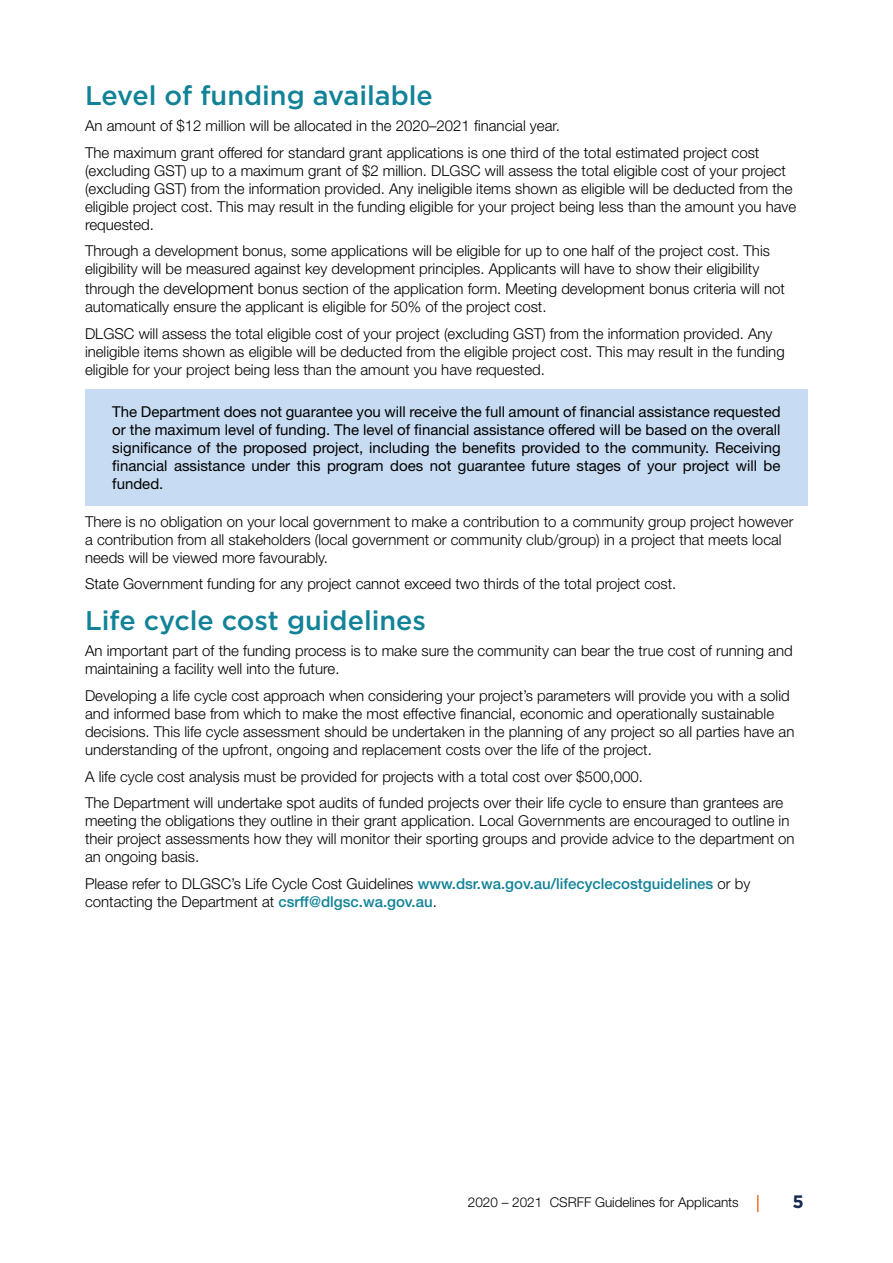
<style>
.page{position:relative;width:893px;height:1263px;background:#fff}
.page>*{position:absolute;margin:0;border:0;box-sizing:border-box;transform-origin:0 0}
.t1{font:500 27px "Gotham";color:#118297}
.t2{font:700 18px "Gotham";color:#192951}
.t3{font:300 15px/18px "Helvetica Neue LT Std";color:#000}
.t4{font:15px/18px "Helvetica Neue LT Std";color:#000;text-align:justify}
.t5{font:300 13.5px "Helvetica Neue LT Std";color:#000}
.s1{font-size:16.5px}
.s2{font-weight:500;color:#118297}
</style>
<div class="page">
<svg style="left:757px;top:1195px;width:1px;height:17px"></svg>
<div style="left:85px;top:389px;width:723px;height:117px;background:#c7dcf2"></div>
<h1 class="t1" style="left:85px;top:80px;width:349px">Level of funding available</h1>
<p class="t3" style="left:85px;top:112px;width:676px;line-height:26.5px">An amount of $12 million will be allocated in the 2020–2021 financial year.<br>The maximum grant offered for standard grant applications is one third of the total estimated project cost</p>
<p class="t3" style="left:85px;top:161px;width:713px">(excluding GST) up to a maximum grant of $2 million. DLGSC will assess the total eligible cost of your project (excluding GST) from the information provided. Any ineligible items shown as eligible will be deducted from the eligible project cost. This may result in the funding eligible for your project being less than the amount you have requested.</p>
<p class="t3" style="left:85px;top:242px;width:686px">Through a development bonus, some applications will be eligible for up to one half of the project cost. This eligibility will be measured against key development principles. Applicants will have to show their eligibility</p>
<p class="t3" style="left:85px;top:279px;width:701px">through the de<span class="s1">velopment</span> bonus section of the application form. Meeting development bonus criteria will not automatically ensure the applicant is eligible for 50% of the project cost.</p>
<p class="t3" style="left:85px;top:324px;width:701px">DLGSC will assess the total eligible cost of your project (excluding GST) from the information provided. Any ineligible items shown as eligible will be deducted from the eligible project cost. This may result in the funding eligible for your project being less than the amount you have requested.</p>
<p class="t4" style="left:112px;top:402px;width:670px">The Department does not guarantee you will receive the full amount of financial assistance requested or the maximum level of funding. The level of financial assistance offered will be based on the overall significance of the proposed project, including the benefits provided to the community. Receiving financial assistance under this program does not guarantee future stages of your project will be funded.</p>
<p class="t3" style="left:85px;top:512px;width:710px">There is no obligation on your local government to make a contribution to a community group project however a contribution from all stakeholders (local government or community club/group) in a project that meets local needs will be viewed more favourably.</p>
<p class="t3" style="left:85px;top:574px;width:593px">State Government funding for any project cannot exceed two thirds of the total project cost.</p>
<h1 class="t1" style="left:85px;top:605px;width:342px">Life cycle cost guidelines</h1>
<p class="t3" style="left:85px;top:642px;width:709px">An important part of the funding process is to make sure the community can bear the true cost of running and maintaining a facility well into the future.</p>
<p class="t3" style="left:85px;top:686px;width:711px">Developing a life cycle cost approach when considering your project’s parameters will provide you with a solid and informed base from which to make the most effective financial, economic and operationally sustainable decisions. This life cycle assessment should be undertaken in the planning of any project so all parties have an understanding of the upfront, ongoing and replacement costs over the life of the project.</p>
<p class="t3" style="left:85px;top:762px;width:700px;line-height:26.5px">A life cycle cost analysis must be provided for projects with a total cost over $500,000.<br>The Department will undertake spot audits of funded projects over their life cycle to ensure than grantees are</p>
<p class="t3" style="left:85px;top:811px;width:711px">meeting the obligations they outline in their grant application. Local Governments are encouraged to outline in their project assessments how they will monitor their sporting groups and provide advice to the department on an ongoing basis.</p>
<p class="t3" style="left:85px;top:874px;width:667px">Please refer to DLGSC’s Life Cycle Cost Guidelines <span class="s2">www.dsr.wa.gov.au/lifecyclecostguidelines</span> or by contacting the Department at <span class="s2">csrff@dlgsc.wa.gov.au</span>.</p>
<p class="t5" style="left:468px;top:1194px;width:272px">2020 – 2021 CSRFF Guidelines for Applicants</p>
<p class="t2" style="left:793px;top:1191px;width:13px">5</p>
</div>
